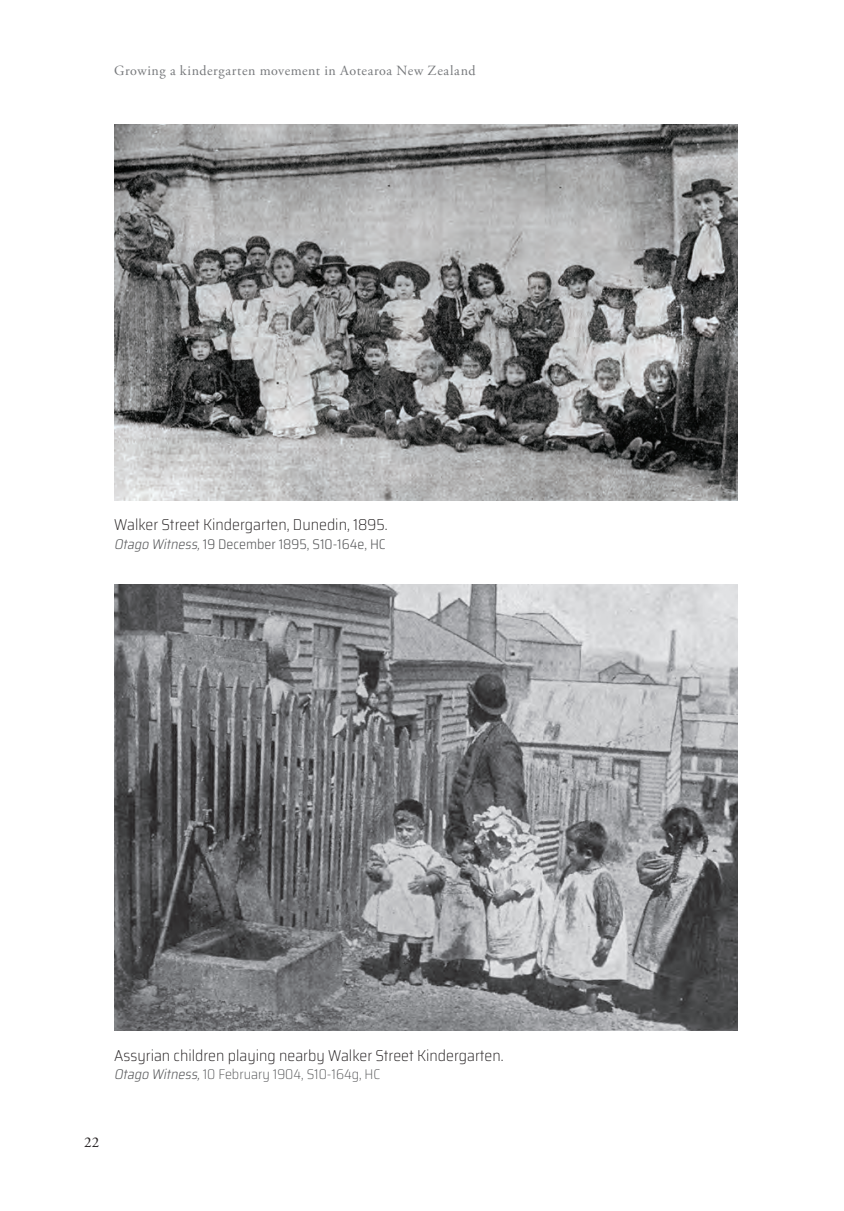
<style>
.page{position:relative;width:844px;height:1211px;background:#fff}
.page>*{position:absolute;margin:0;border:0;box-sizing:border-box;transform-origin:0 0}
.t1{font:200 semi-condensed 15.75px "Saira";color:#231f20}
.t2{font:14.88px "Adobe Garamond Pro";color:#231f20}
.t3{font:14px "Adobe Garamond Pro";letter-spacing:.035em;color:#76787b}
.t4{font:300 semi-condensed 14px "Saira";color:#57585a}
.t5{font:200 semi-condensed 14px "Saira";color:#57585a}
.s1{font-style:italic}
.s2{font-weight:300;font-style:italic}
</style>
<div class="page">
<img style="left:114px;top:124px;width:623px;height:376px">
<img style="left:114px;top:584px;width:623px;height:446px">
<p class="t3" style="left:114px;top:62px;width:363px">Growing a kindergarten movement in Aotearoa New Zealand</p>
<p class="t1" style="left:114px;top:513px;width:275px">Walker Street Kindergarten, Dunedin, 1895.</p>
<p class="t4" style="left:114px;top:533px;width:273px"><span class="s1">Otago Witness,</span>19 December 1895, S10-164e, HC</p>
<p class="t1" style="left:114px;top:1043px;width:391px">Assyrian children playing nearby Walker Street Kindergarten.</p>
<p class="t5" style="left:114px;top:1064px;width:268px"><span class="s2">Otago Witness,</span>10 February 1904, S10-164g, HC</p>
<p class="t2" style="left:84px;top:1133px;width:17px">22</p>
</div>
